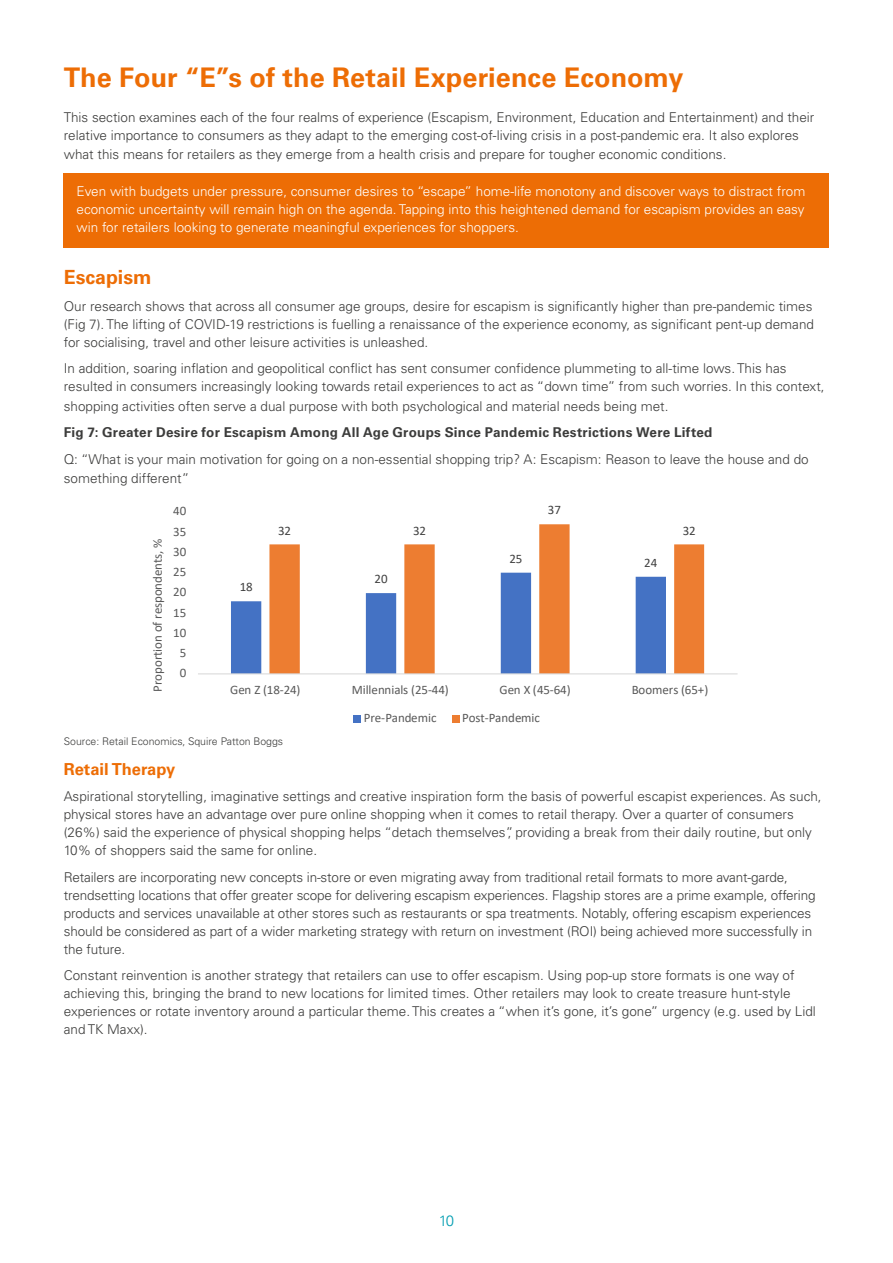
<style>
.page{position:relative;width:893px;height:1263px;background:#fff}
.page>*{position:absolute;margin:0;border:0;box-sizing:border-box;transform-origin:0 0}
.t1{font:700 27px "Univers LTCYR 65";color:#ed6d05}
.t2{font:700 19.5px "Univers LTCYR 65";color:#ed6d05}
.t3{font:700 16.5px "Univers LTCYR 65";color:#ed6d05}
.t4{font:300 15px "Univers LTCYR 45";color:#009db1}
.t5{font:300 13.5px/18px "Univers LTCYR 45";color:#3c3c3b}
.t6{font:300 13.5px/18px "Univers LTCYR 45";color:#fff;text-align:justify}
.t7{font:700 13.5px "Univers LTCYR 65";letter-spacing:.015em;color:#3c3c3b}
.t8{font:12.9px "Calibri";letter-spacing:-.005em;color:#595959}
.t9{font:12.9px "Calibri";letter-spacing:-.005em;color:#404040}
.t10{font:300 10.5px "Univers LTCYR 45";color:#3c3c3b}
</style>
<div class="page">
<div style="left:64px;top:173px;width:765px;height:74px;background:#ed6d05"></div>
<div style="left:231px;top:601px;width:31px;height:72px;background:#4472c4"></div>
<svg style="left:269px;top:524px;width:435px;height:149px"></svg>
<hr style="left:198px;top:673px;width:540px;height:1px;background:#d9d9d9">
<div style="left:354px;top:715px;width:7px;height:7px;background:#4472c4"></div>
<div style="left:452px;top:715px;width:7px;height:7px;background:#ed7d31"></div>
<h1 class="t1" style="left:64px;top:58px;width:621px">The Four “E”s of the Retail Experience Economy</h1>
<p class="t5" style="left:64px;top:107px;width:752px">This section examines each of the four realms of experience (Escapism, Environment, Education and Entertainment) and their relative importance to consumers as they adapt to the emerging cost-of-living crisis in a post-pandemic era. It also explores</p>
<p class="t5" style="left:64px;top:145px;width:664px">what this means for retailers as they emerge from a health crisis and prepare for tougher economic conditions.</p>
<p class="t6" style="left:77px;top:182px;width:730px">Even with budgets under pressure, consumer desires to “escape” home-life monotony and discover ways to distract from economic uncertainty will remain high on the agenda. Tapping into this heightened demand for escapism provides an easy win for retailers looking to generate meaningful experiences for shoppers.</p>
<h2 class="t2" style="left:64px;top:263px;width:89px">Escapism</h2>
<p class="t5" style="left:64px;top:296px;width:752px;text-align:justify">Our research shows that across all consumer age groups, desire for escapism is significantly higher than pre-pandemic times (Fig 7). The lifting of COVID-19 restrictions is fuelling a renaissance of the experience economy, as significant pent-up demand for socialising, travel and other leisure activities is unleashed.</p>
<p class="t5" style="left:64px;top:359px;width:762px">In addition, soaring inflation and geopolitical conflict has sent consumer confidence plummeting to all-time lows. This has resulted in consumers increasingly looking towards retail experiences to act as “down time” from such worries. In this context,</p>
<p class="t5" style="left:64px;top:396px;width:606px">shopping activities often serve a dual purpose with both psychological and material needs being met.</p>
<p class="t7" style="left:64px;top:423px;width:650px">Fig 7: Greater Desire for Escapism Among All Age Groups Since Pandemic Restrictions Were Lifted</p>
<p class="t5" style="left:64px;top:449px;width:746px;line-height:19.5px">Q: “What is your main motivation for going on a non-essential shopping trip? A: Escapism: Reason to leave the house and do something different”</p>
<p class="t8" style="left:173px;top:502px;width:15px">40</p>
<p class="t8" style="left:173px;top:522px;width:15px">35</p>
<p class="t9" style="left:278px;top:522px;width:15px">32</p>
<p class="t9" style="left:413px;top:522px;width:15px">32</p>
<p class="t9" style="left:548px;top:501px;width:15px">37</p>
<p class="t9" style="left:683px;top:522px;width:15px">32</p>
<p class="t8" style="left:149px;top:692px;width:155px;rotate:-90deg">Proportion of respondents, %</p>
<p class="t8" style="left:173px;top:543px;width:15px">30</p>
<p class="t9" style="left:509px;top:550px;width:15px">25</p>
<p class="t9" style="left:644px;top:554px;width:15px">24</p>
<p class="t8" style="left:173px;top:563px;width:15px">25</p>
<p class="t9" style="left:375px;top:570px;width:15px">20</p>
<p class="t9" style="left:240px;top:578px;width:15px">18</p>
<p class="t8" style="left:173px;top:583px;width:15px">20</p>
<p class="t8" style="left:173px;top:603px;width:15px">15</p>
<p class="t8" style="left:173px;top:623px;width:15px">10</p>
<p class="t8" style="left:180px;top:644px;width:8px">5</p>
<p class="t8" style="left:180px;top:664px;width:8px">0</p>
<p class="t8" style="left:230px;top:681px;width:72px">Gen Z (18-24)</p>
<p class="t8" style="left:352px;top:681px;width:98px">Millennials (25-44)</p>
<p class="t8" style="left:500px;top:681px;width:73px">Gen X (45-64)</p>
<p class="t8" style="left:632px;top:681px;width:78px">Boomers (65+)</p>
<p class="t8" style="left:364px;top:709px;width:74px">Pre-Pandemic</p>
<p class="t8" style="left:462px;top:709px;width:79px">Post-Pandemic</p>
<p class="t10" style="left:64px;top:735px;width:221px">Source: Retail Economics, Squire Patton Boggs</p>
<p class="t3" style="left:64px;top:757px;width:113px">Retail Therapy</p>
<p class="t5" style="left:64px;top:787px;width:759px">Aspirational storytelling, imaginative settings and creative inspiration form the basis of powerful escapist experiences. As such, physical stores have an advantage over pure online shopping when it comes to retail therapy. Over a quarter of consumers (26%) said the experience of physical shopping helps “detach themselves”, providing a break from their daily routine, but only 10% of shoppers said the same for online.</p>
<p class="t5" style="left:64px;top:867px;width:753px">Retailers are incorporating new concepts in-store or even migrating away from traditional retail formats to more avant-garde, trendsetting locations that offer greater scope for delivering escapism experiences. Flagship stores are a prime example, offering products and services unavailable at other stores such as restaurants or spa treatments. Notably, offering escapism experiences should be considered as part of a wider marketing strategy with return on investment (ROI) being achieved more successfully in the future.</p>
<p class="t5" style="left:64px;top:966px;width:754px">Constant reinvention is another strategy that retailers can use to offer escapism. Using pop-up store formats is one way of achieving this, bringing the brand to new locations for limited times. Other retailers may look to create treasure hunt-style experiences or rotate inventory around a particular theme. This creates a “when it’s gone, it’s gone” urgency (e.g. used by Lidl and TK Maxx).</p>
<p class="t4" style="left:439px;top:1211px;width:17px">10</p>
</div>
